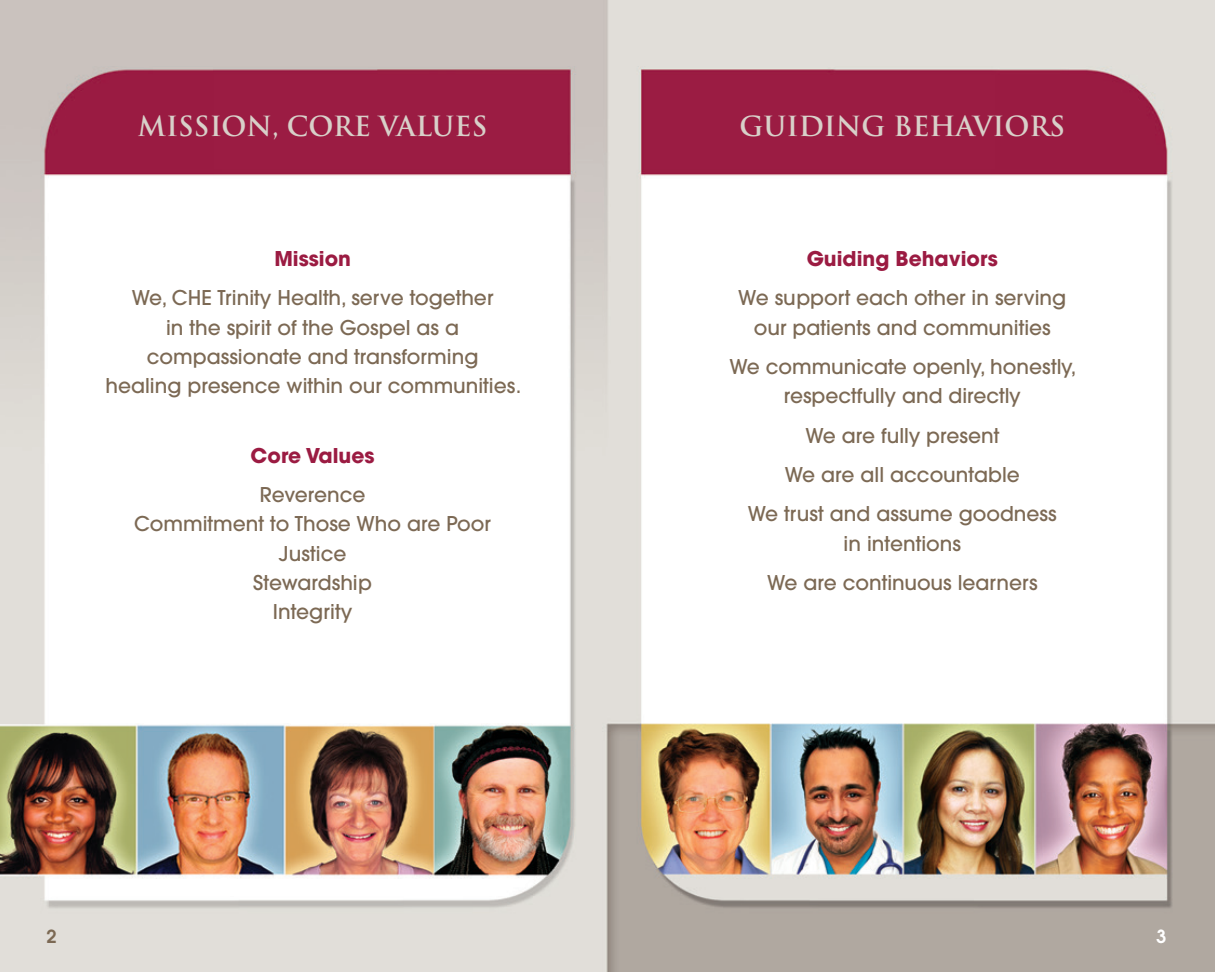
<style>
.page{position:relative;width:1215px;height:972px;background:#fff}
.page>*{position:absolute;margin:0;border:0;box-sizing:border-box;transform-origin:0 0}
.t1{font:700 27px "Trajan";color:#d8d0c9}
.t2{font:500 20.25px/29.2px "ITC Avant Garde Std";color:#7c6954;text-align:center}
.t3{font:700 20.25px "ITC Avant Garde Std";color:#9b1b42}
.AG_subheads{font:600 18px "ITC Avant Garde Std";color:#7c6954}
.AG_subheads-2{font:600 18px "ITC Avant Garde Std";color:#fff}
</style>
<div class="page">
<img style="left:0;top:0;width:1215px;height:972px">
<p class="t1" style="left:138px;top:110px;width:351px">MISSION, CORE VALUES</p>
<p class="t1" style="left:740px;top:110px;width:327px">GUIDING BEHAVIORS</p>
<p class="t3" style="left:274px;top:245px;width:78px">Mission</p>
<p class="t2" style="left:105px;top:283px;width:417px">We, CHE Trinity Health, serve together<br>in the spirit of the Gospel as a compassionate and transforming<br>healing presence within our communities.</p>
<p class="t3" style="left:251px;top:442px;width:125px">Core Values</p>
<p class="t2" style="left:260px;top:480px;width:107px">Reverence</p>
<p class="t2" style="left:134px;top:509px;width:358px">Commitment to Those Who are Poor</p>
<p class="t2" style="left:279px;top:538px;width:69px">Justice</p>
<p class="t2" style="left:253px;top:568px;width:120px">Stewardship</p>
<p class="t2" style="left:273px;top:597px;width:81px">Integrity</p>
<p class="t3" style="left:807px;top:245px;width:193px">Guiding Behaviors</p>
<p class="t2" style="left:738px;top:283px;width:330px">We support each other in serving our patients and communities</p>
<p class="t2" style="left:730px;top:352px;width:348px">We communicate openly, honestly, respectfully and directly</p>
<p class="t2" style="left:805px;top:421px;width:195px">We are fully present</p>
<p class="t2" style="left:785px;top:460px;width:237px">We are all accountable</p>
<p class="t2" style="left:748px;top:499px;width:310px">We trust and assume goodness in intentions</p>
<p class="t2" style="left:767px;top:568px;width:272px">We are continuous learners</p>
<p class="AG_subheads" style="left:47px;top:925px;width:12px">2</p>
<p class="AG_subheads-2" style="left:1156px;top:925px;width:12px">3</p>
</div>
